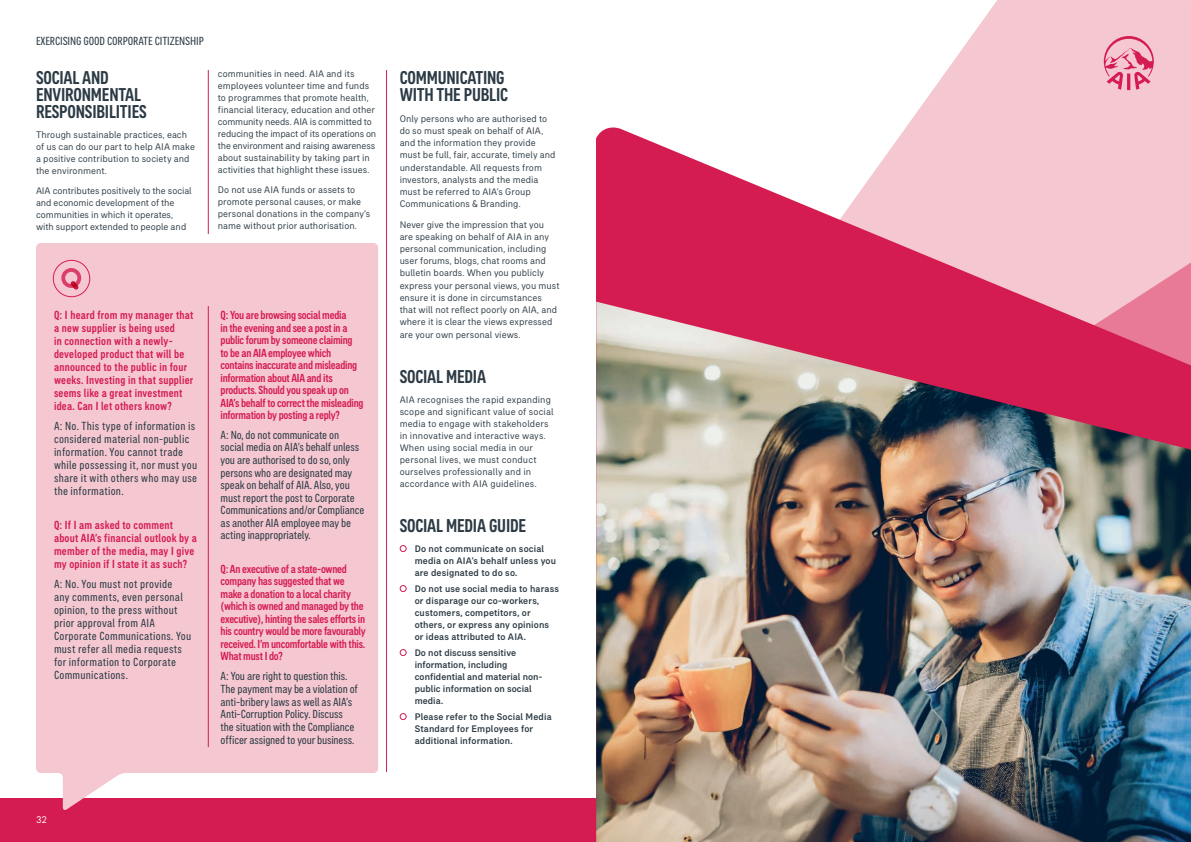
<style>
.page{position:relative;width:1191px;height:842px;background:#fff}
.page>*{position:absolute;margin:0;border:0;box-sizing:border-box;transform-origin:0 0}
.t1{font:500 condensed 19px/17px "AIA Everest";letter-spacing:-.01em;color:#2b3a44}
.t2{font:500 condensed 12px/12.6px "AIA Everest";letter-spacing:-.02em;color:#d51c50}
.t3{font:condensed 12px/12.6px "AIA Everest";letter-spacing:-.005em;color:#2b3a44}
.t4{font:500 condensed 12px/13px "AIA Everest";letter-spacing:.02em;color:#d51c50}
.t5{font:condensed 12px/13px "AIA Everest";letter-spacing:.02em;color:#2b3a44}
.t6{font:condensed 12px/13px "AIA Everest";letter-spacing:.015em;color:#2b3a44}
.t7{font:10px "AIA Everest";color:#fff}
.t8{font:9.8px/12px "AIA Everest";letter-spacing:.005em;color:#2b3a44}
.t9{font:500 9.8px/12px "AIA Everest";letter-spacing:.01em;color:#2b3a44}
</style>
<div class="page">
<div style="left:0;top:798px;width:1191px;height:43px;background:#d51c50"></div>
<div style="left:36px;top:243px;width:342px;height:567px;background:#f5c8d1"></div>
<div style="left:400px;top:545px;width:7px;height:7px;border:1px solid #d51c50;border-radius:50%"></div>
<div style="left:400px;top:585px;width:7px;height:7px;border:1px solid #d51c50;border-radius:50%"></div>
<div style="left:400px;top:649px;width:7px;height:7px;border:1px solid #d51c50;border-radius:50%"></div>
<div style="left:400px;top:713px;width:7px;height:7px;border:1px solid #d51c50;border-radius:50%"></div>
<svg style="left:908px;top:0;width:283px;height:124px;fill:#f5c8d1"></svg>
<svg style="left:596px;top:124px;width:595px;height:150px;fill:#f5c8d1"></svg>
<svg style="left:596px;top:274px;width:595px;height:28px;background:#de4c74"></svg>
<img style="left:596px;top:302px;width:595px;height:540px">
<svg style="left:1103px;top:36px;width:50px;height:54px;background:#eb95aa"></svg>
<hr style="left:208px;top:70px;width:1px;height:164px;background:#d51c50">
<hr style="left:208px;top:306px;width:1px;height:441px;background:#d51c50">
<hr style="left:386px;top:70px;width:1px;height:702px;background:#d51c50">
<div style="left:53px;top:260px;width:37px;height:37px;border:1px solid #d51c50;border-radius:50%"></div>
<div style="left:61px;top:268px;width:20px;height:20px;border:4px solid #d51c50;border-radius:50%"></div>
<svg style="left:70px;top:281px;width:9px;height:9px"></svg>
<p class="t3" style="left:36px;top:34px;width:169px">EXERCISING GOOD CORPORATE CITIZENSHIP</p>
<h1 class="t1" style="left:36px;top:69px;width:112px">SOCIAL AND<br>ENVIRONMENTAL<br>RESPONSIBILITIES</h1>
<p class="t8" style="left:36px;top:129px;width:160px">Through sustainable practices, each of us can do our part to help AIA make a positive contribution to society and the environment.</p>
<p class="t8" style="left:36px;top:185px;width:157px">AIA contributes positively to the social and economic development of the communities in which it operates, with support extended to people and</p>
<p class="t8" style="left:218px;top:68px;width:160px">communities in need. AIA and its employees volunteer time and funds to programmes that promote health, financial literacy, education and other community needs. AIA is committed to reducing the impact of its operations on the environment and raising awareness about sustainability by taking part in activities that highlight these issues.</p>
<p class="t8" style="left:218px;top:184px;width:154px">Do not use AIA funds or assets to promote personal causes, or make personal donations in the company’s name without prior authorisation.</p>
<p class="t4" style="left:54px;top:308px;width:141px">Q: I heard from my manager that a new supplier is being used<br>in connection with a newly&shy;developed product that will be announced to the public in four weeks. Investing in that supplier seems like a great investment idea. Can I let others know?</p>
<p class="t6" style="left:54px;top:419px;width:145px">A: No. This type of information is considered material non-public information. You cannot trade while possessing it, nor must you share it with others who may use the information.</p>
<p class="t4" style="left:54px;top:518px;width:144px">Q: If I am asked to comment about AIA’s financial outlook by a member of the media, may I give my opinion if I state it as such?</p>
<p class="t5" style="left:54px;top:577px;width:139px">A: No. You must not provide<br>any comments, even personal opinion, to the press without prior approval from AIA<br>Corporate Communications. You must refer all media requests for information to Corporate<br>Communications.</p>
<p class="t2" style="left:220px;top:308px;width:144px">Q: You are browsing social media<br>in the evening and see a post in a public forum by someone claiming<br>to be an AIA employee which contains inaccurate and misleading information about AIA and its products. Should you speak up on<br>AIA’s behalf to correct the misleading information by posting a reply?</p>
<p class="t3" style="left:220px;top:428px;width:145px">A: No, do not communicate on social media on AIA’s behalf unless you are authorised to do so, only persons who are designated may speak on behalf of AIA. Also, you must report the post to Corporate<br>Communications and/or Compliance as another AIA employee may be acting inappropriately.</p>
<p class="t2" style="left:220px;top:562px;width:147px">Q: An executive of a state-owned company has suggested that we make a donation to a local charity (which is owned and managed by the executive), hinting the sales efforts in his country would be more favourably received. I’m uncomfortable with this.<br>What must I do?</p>
<p class="t3" style="left:220px;top:669px;width:139px">A: You are right to question this.<br>The payment may be a violation of anti-bribery laws as well as AIA’s Anti-Corruption Policy. Discuss the situation with the Compliance officer assigned to your business.</p>
<h1 class="t1" style="left:400px;top:69px;width:110px">COMMUNICATING<br>WITH THE PUBLIC</h1>
<p class="t8" style="left:400px;top:112px;width:157px">Only persons who are authorised to do so must speak on behalf of AIA, and the information they provide must be full, fair, accurate, timely and understandable. All requests from investors, analysts and the media must be referred to AIA’s Group Communications &amp; Branding.</p>
<p class="t8" style="left:400px;top:218px;width:161px">Never give the impression that you are speaking on behalf of AIA in any personal communication, including user forums, blogs, chat rooms and bulletin boards. When you publicly express your personal views, you must ensure it is done in circumstances that will not reflect poorly on AIA, and where it is clear the views expressed are your own personal views.</p>
<h1 class="t1" style="left:400px;top:368px;width:88px">SOCIAL MEDIA</h1>
<p class="t8" style="left:400px;top:394px;width:155px">AIA recognises the rapid expanding scope and significant value of social media to engage with stakeholders in innovative and interactive ways.<br>When using social media in our personal lives, we must conduct ourselves professionally and in accordance with AIA guidelines.</p>
<h1 class="t1" style="left:400px;top:517px;width:128px">SOCIAL MEDIA GUIDE</h1>
<p class="t9" style="left:415px;top:542px;width:143px">Do not communicate on social media on AIA’s behalf unless you are designated to do so.</p>
<p class="t9" style="left:415px;top:582px;width:146px">Do not use social media to harass or disparage our co-workers, customers, competitors, or others, or express any opinions or ideas attributed to AIA.</p>
<p class="t9" style="left:415px;top:646px;width:129px">Do not discuss sensitive information, including confidential and material non&shy;public information on social media.</p>
<p class="t9" style="left:415px;top:710px;width:138px">Please refer to the Social Media<br>Standard for Employees for additional information.</p>
<p class="t7" style="left:36px;top:813px;width:13px">32</p>
</div>
